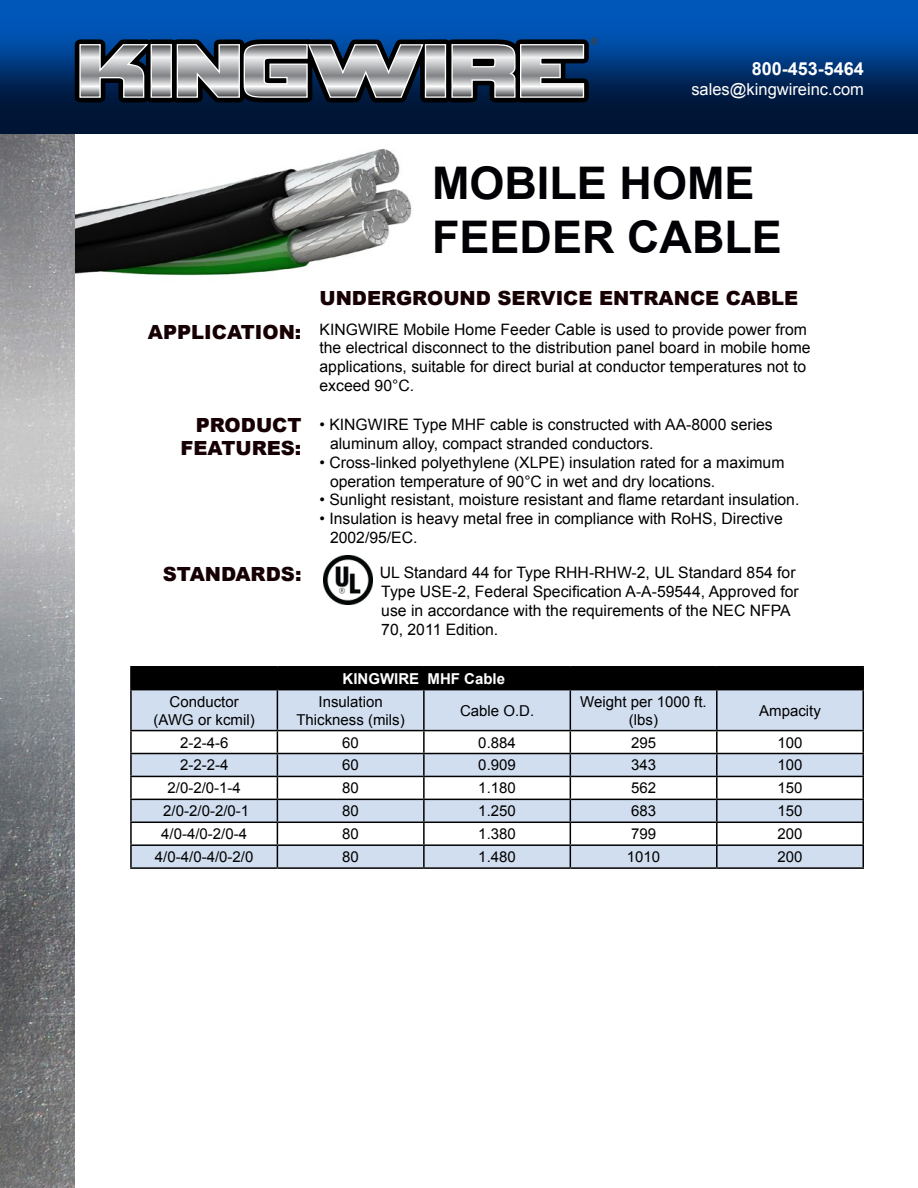
<style>
.page{position:relative;width:918px;height:1188px;background:#fff}
.page>*{position:absolute;margin:0;border:0;box-sizing:border-box;transform-origin:0 0}
.t1{font:700 45px/54px "Arial";color:#000005}
.t2{font:900 19.5px/22.5px "Arial";color:#170004;text-align:right}
.t3{font:700 18px "Arial";color:#fff}
.t4{font:16.5px "Arial";color:#fff}
.t5{font:15.75px/18.9px "Arial";color:#000}
.t6{font:15px/18px "Arial";color:#000;text-align:center}
.t7{font:700 15px "Arial";color:#fff}
.t8{font:700 10.65px "Helvetica";color:#414042}
.s1{font-weight:900;font-size:19.5px;color:#170004}
</style>
<div class="page">
<img style="left:74px;top:134px;width:338px;height:168px">
<img style="left:0;top:134px;width:74px;height:1054px">
<img style="left:0;top:0;width:918px;height:134px">
<svg style="left:75px;top:36px;width:519px;height:66px;background:#6e7782"></svg>
<div style="left:132px;top:668px;width:730px;height:21px;background:#000"></div>
<svg style="left:132px;top:690px;width:730px;height:177px;fill:#d1def0"></svg>
<hr style="left:130px;top:666px;width:147px;height:2px;background:#000">
<hr style="left:130px;top:668px;width:2px;height:21px;background:#000">
<hr style="left:277px;top:666px;width:147px;height:2px;background:#000">
<hr style="left:424px;top:666px;width:146px;height:2px;background:#000">
<hr style="left:570px;top:666px;width:147px;height:2px;background:#000">
<hr style="left:717px;top:666px;width:147px;height:2px;background:#000">
<hr style="left:716px;top:668px;width:2px;height:21px;background:#000">
<hr style="left:862px;top:668px;width:2px;height:21px;background:#000">
<hr style="left:130px;top:689px;width:147px;height:1px;background:#000">
<hr style="left:130px;top:690px;width:2px;height:40px;background:#000">
<hr style="left:277px;top:689px;width:147px;height:1px;background:#000">
<hr style="left:277px;top:690px;width:1px;height:40px;background:#000">
<hr style="left:424px;top:689px;width:146px;height:1px;background:#000">
<hr style="left:423px;top:690px;width:2px;height:40px;background:#000">
<hr style="left:570px;top:689px;width:147px;height:1px;background:#000">
<hr style="left:570px;top:690px;width:1px;height:40px;background:#000">
<hr style="left:717px;top:689px;width:147px;height:1px;background:#000">
<hr style="left:716px;top:690px;width:2px;height:40px;background:#000">
<hr style="left:862px;top:690px;width:2px;height:40px;background:#000">
<hr style="left:130px;top:730px;width:147px;height:1px;background:#000">
<hr style="left:130px;top:731px;width:2px;height:22px;background:#000">
<hr style="left:277px;top:730px;width:147px;height:1px;background:#000">
<hr style="left:424px;top:730px;width:146px;height:1px;background:#000">
<hr style="left:423px;top:731px;width:2px;height:22px;background:#000">
<hr style="left:570px;top:730px;width:147px;height:1px;background:#000">
<hr style="left:717px;top:730px;width:147px;height:1px;background:#000">
<hr style="left:716px;top:731px;width:2px;height:22px;background:#000">
<hr style="left:862px;top:731px;width:2px;height:22px;background:#000">
<hr style="left:130px;top:753px;width:147px;height:1px;background:#000">
<hr style="left:130px;top:754px;width:2px;height:22px;background:#000">
<hr style="left:277px;top:753px;width:147px;height:1px;background:#000">
<hr style="left:424px;top:753px;width:146px;height:1px;background:#000">
<hr style="left:423px;top:754px;width:2px;height:22px;background:#000">
<hr style="left:570px;top:753px;width:147px;height:1px;background:#000">
<hr style="left:717px;top:753px;width:147px;height:1px;background:#000">
<hr style="left:716px;top:754px;width:2px;height:22px;background:#000">
<hr style="left:862px;top:754px;width:2px;height:22px;background:#000">
<hr style="left:130px;top:776px;width:147px;height:1px;background:#000">
<hr style="left:130px;top:777px;width:2px;height:22px;background:#000">
<hr style="left:277px;top:776px;width:147px;height:1px;background:#000">
<hr style="left:424px;top:776px;width:146px;height:1px;background:#000">
<hr style="left:423px;top:777px;width:2px;height:22px;background:#000">
<hr style="left:570px;top:776px;width:147px;height:1px;background:#000">
<hr style="left:717px;top:776px;width:147px;height:1px;background:#000">
<hr style="left:716px;top:777px;width:2px;height:22px;background:#000">
<hr style="left:862px;top:777px;width:2px;height:22px;background:#000">
<hr style="left:130px;top:799px;width:147px;height:1px;background:#000">
<hr style="left:130px;top:800px;width:2px;height:22px;background:#000">
<hr style="left:277px;top:799px;width:147px;height:1px;background:#000">
<hr style="left:424px;top:799px;width:146px;height:1px;background:#000">
<hr style="left:423px;top:800px;width:2px;height:22px;background:#000">
<hr style="left:570px;top:799px;width:147px;height:1px;background:#000">
<hr style="left:717px;top:799px;width:147px;height:1px;background:#000">
<hr style="left:716px;top:800px;width:2px;height:22px;background:#000">
<hr style="left:862px;top:800px;width:2px;height:22px;background:#000">
<hr style="left:130px;top:822px;width:147px;height:1px;background:#000">
<hr style="left:130px;top:823px;width:2px;height:21px;background:#000">
<hr style="left:277px;top:822px;width:147px;height:1px;background:#000">
<hr style="left:424px;top:822px;width:146px;height:1px;background:#000">
<hr style="left:423px;top:823px;width:2px;height:21px;background:#000">
<hr style="left:570px;top:822px;width:147px;height:1px;background:#000">
<hr style="left:717px;top:822px;width:147px;height:1px;background:#000">
<hr style="left:716px;top:823px;width:2px;height:21px;background:#000">
<hr style="left:862px;top:823px;width:2px;height:21px;background:#000">
<hr style="left:130px;top:844px;width:147px;height:2px;background:#000">
<hr style="left:130px;top:846px;width:2px;height:21px;background:#000">
<hr style="left:277px;top:844px;width:147px;height:2px;background:#000">
<svg style="left:277px;top:731px;width:1px;height:136px"></svg>
<hr style="left:424px;top:844px;width:146px;height:2px;background:#000">
<hr style="left:423px;top:846px;width:2px;height:21px;background:#000">
<hr style="left:570px;top:844px;width:147px;height:2px;background:#000">
<svg style="left:570px;top:731px;width:1px;height:136px"></svg>
<hr style="left:717px;top:844px;width:147px;height:2px;background:#000">
<hr style="left:716px;top:846px;width:2px;height:21px;background:#000">
<hr style="left:862px;top:846px;width:2px;height:21px;background:#000">
<hr style="left:130px;top:867px;width:147px;height:2px;background:#000">
<hr style="left:277px;top:867px;width:147px;height:2px;background:#000">
<hr style="left:424px;top:867px;width:146px;height:2px;background:#000">
<hr style="left:570px;top:867px;width:147px;height:2px;background:#000">
<hr style="left:717px;top:867px;width:147px;height:2px;background:#000">
<img style="left:323px;top:555px;width:50px;height:50px">
<p class="t8" style="left:590px;top:32px;width:9px">®</p>
<p class="t3" style="left:752px;top:57px;width:114px">800-453-5464</p>
<p class="t4" style="left:691px;top:79px;width:174px">sales@kingwireinc.com</p>
<h1 class="t1" style="left:432px;top:158px;width:352px">MOBILE HOME<br>FEEDER CABLE</h1>
<p class="t2" style="left:320px;top:287px;width:480px">UNDERGROUND SERVICE ENTRANCE CABLE</p>
<p class="t5" style="left:320px;top:320px;width:493px;text-indent:-172px"><span class="s1">APPLICATION:</span> KINGWIRE Mobile Home Feeder Cable is used to provide power from the electrical disconnect to the distribution panel board in mobile home applications, suitable for direct burial at conductor temperatures not to exceed 90°C.</p>
<p class="t2" style="left:180px;top:413px;width:123px">PRODUCT<br>FEATURES:</p>
<p class="t5" style="left:330px;top:415px;width:444px;text-indent:-10px">• KINGWIRE Type MHF cable is constructed with AA-8000 series aluminum alloy, compact stranded conductors.</p>
<p class="t5" style="left:330px;top:453px;width:456px;text-indent:-10px">• Cross-linked polyethylene (XLPE) insulation rated for a maximum operation temperature of 90°C in wet and dry locations.</p>
<p class="t5" style="left:320px;top:491px;width:481px">• Sunlight resistant, moisture resistant and flame retardant insulation.</p>
<p class="t5" style="left:330px;top:510px;width:454px;text-indent:-10px">• Insulation is heavy metal free in compliance with RoHS, Directive<br>2002/95/EC.</p>
<p class="t2" style="left:163px;top:562px;width:140px">STANDARDS:</p>
<p class="t5" style="left:380px;top:564px;width:421px">UL Standard 44 for Type RHH-RHW-2, UL Standard 854 for Type USE-2, Federal Specification A-A-59544, Approved for use in accordance with the requirements of the NEC NFPA 70, 2011 Edition.</p>
<p class="t7" style="left:343px;top:669px;width:164px">KINGWIRE MHF Cable</p>
<p class="t6" style="left:154px;top:692px;width:103px">Conductor (AWG or kcmil)</p>
<p class="t6" style="left:296px;top:692px;width:110px">Insulation<br>Thickness (mils)</p>
<p class="t6" style="left:460px;top:701px;width:76px">Cable O.D.</p>
<p class="t6" style="left:580px;top:692px;width:128px">Weight per 1000 ft. (lbs)</p>
<p class="t6" style="left:759px;top:701px;width:63px">Ampacity</p>
<p class="t6" style="left:180px;top:733px;width:50px">2-2-4-6</p>
<p class="t6" style="left:342px;top:733px;width:18px">60</p>
<p class="t6" style="left:478px;top:733px;width:39px">0.884</p>
<p class="t6" style="left:631px;top:733px;width:27px">295</p>
<p class="t6" style="left:778px;top:733px;width:27px">100</p>
<p class="t6" style="left:180px;top:756px;width:50px">2-2-2-4</p>
<p class="t6" style="left:342px;top:756px;width:18px">60</p>
<p class="t6" style="left:478px;top:756px;width:39px">0.909</p>
<p class="t6" style="left:631px;top:756px;width:27px">343</p>
<p class="t6" style="left:778px;top:756px;width:27px">100</p>
<p class="t6" style="left:167px;top:779px;width:75px">2/0-2/0-1-4</p>
<p class="t6" style="left:342px;top:779px;width:18px">80</p>
<p class="t6" style="left:478px;top:779px;width:39px">1.180</p>
<p class="t6" style="left:631px;top:779px;width:27px">562</p>
<p class="t6" style="left:778px;top:779px;width:27px">150</p>
<p class="t6" style="left:163px;top:802px;width:87px">2/0-2/0-2/0-1</p>
<p class="t6" style="left:342px;top:802px;width:18px">80</p>
<p class="t6" style="left:478px;top:802px;width:39px">1.250</p>
<p class="t6" style="left:778px;top:802px;width:27px">150</p>
<p class="t6" style="left:161px;top:825px;width:87px">4/0-4/0-2/0-4</p>
<p class="t6" style="left:342px;top:825px;width:18px">80</p>
<p class="t6" style="left:478px;top:825px;width:39px">1.380</p>
<p class="t6" style="left:631px;top:825px;width:27px">799</p>
<p class="t6" style="left:778px;top:825px;width:27px">200</p>
<p class="t6" style="left:155px;top:848px;width:100px">4/0-4/0-4/0-2/0</p>
<p class="t6" style="left:342px;top:848px;width:18px">80</p>
<p class="t6" style="left:478px;top:848px;width:39px">1.480</p>
<p class="t6" style="left:627px;top:848px;width:35px">1010</p>
<p class="t6" style="left:778px;top:848px;width:27px">200</p>
</div>
